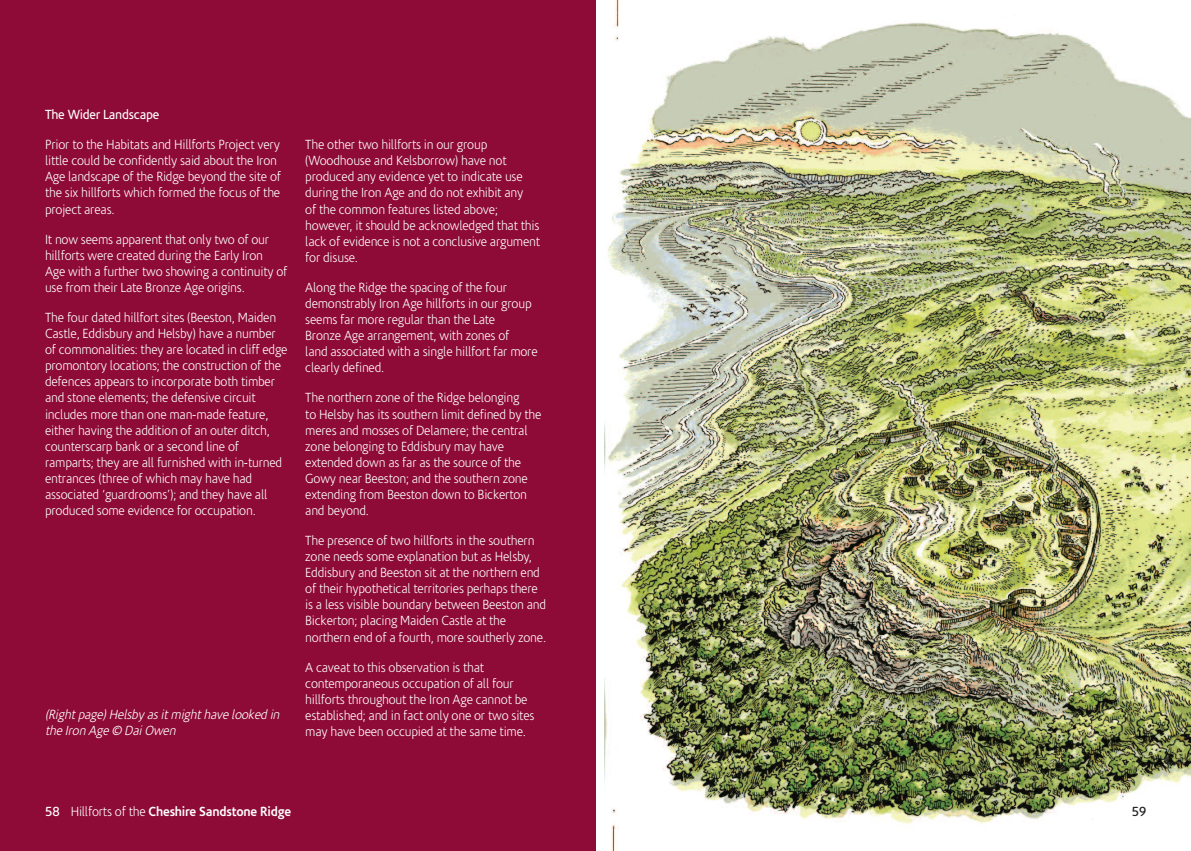
<style>
.page{position:relative;width:1191px;height:851px;background:#fff}
.page>*{position:absolute;margin:0;border:0;box-sizing:border-box;transform-origin:0 0}
.t1{font:300 13.38px/16px "Corisande";letter-spacing:-.015em;color:#fff;scale:.95 1}
.t2{font:italic 300 13.38px/16px "Corisande";color:#fff;scale:.95 1}
.t3{font:700 13.38px "Corisande";letter-spacing:-.015em;color:#fff;scale:.95 1}
.t4{font:13.38px "Corisande";letter-spacing:-.015em;color:#fff;scale:.95 1}
.t5{font:13.38px "Corisande";color:#231f20}
.s1{font-weight:400}
.s2{font-weight:300}
</style>
<div class="page">
<div style="left:0;top:0;width:595px;height:850px;background:#8e0a37"></div>
<img style="left:604px;top:0;width:587px;height:850px">
<p class="t4" style="left:45px;top:107px;width:122px">The Wider Landscape</p>
<p class="t1" style="left:45px;top:137px;width:250px">Prior to the Habitats and Hillforts Project very little could be confidently said about the Iron Age landscape of the Ridge beyond the site of the six hillforts which formed the focus of the project areas.</p>
<p class="t1" style="left:45px;top:231px;width:257px">It now seems apparent that only two of our hillforts were created during the Early Iron<br>Age with a further two showing a continuity of use from their Late Bronze Age origins.</p>
<p class="t1" style="left:45px;top:310px;width:257px">The four dated hillfort sites (Beeston, Maiden Castle, Eddisbury and Helsby) have a number of commonalities: they are located in cliff edge promontory locations; the construction of the defences appears to incorporate both timber and stone elements; the defensive circuit includes more than one man-made feature, either having the addition of an outer ditch, counterscarp bank or a second line of ramparts; they are all furnished with in-turned entrances (three of which may have had associated ‘guardrooms’); and they have all produced some evidence for occupation.</p>
<p class="t2" style="left:45px;top:707px;width:251px">(Right page) Helsby as it might have looked in the Iron Age © Dai Owen</p>
<p class="t1" style="left:305px;top:137px;width:249px">The other two hillforts in our group (Woodhouse and Kelsborrow) have not produced any evidence yet to indicate use during the Iron Age and do not exhibit any<br>of the common features listed above; however, it should be acknowledged that this lack of evidence is not a conclusive argument for disuse.</p>
<p class="t1" style="left:305px;top:280px;width:246px">Along the Ridge the spacing of the four demonstrably Iron Age hillforts in our group seems far more regular than the Late<br>Bronze Age arrangement, with zones of<br>land associated with a single hillfort far more clearly defined.</p>
<p class="t1" style="left:305px;top:390px;width:250px">The northern zone of the Ridge belonging<br>to Helsby has its southern limit defined by the meres and mosses of Delamere; the central zone belonging to Eddisbury may have extended down as far as the source of the Gowy near Beeston; and the southern zone extending from Beeston down to Bickerton and beyond.</p>
<p class="t1" style="left:305px;top:533px;width:255px">The presence of two hillforts in the southern zone needs some explanation but as Helsby, Eddisbury and Beeston sit at the northern end of their hypothetical territories perhaps there is a less visible boundary between Beeston and Bickerton; placing Maiden Castle at the northern end of a fourth, more southerly zone.</p>
<p class="t1" style="left:305px;top:659px;width:243px">A caveat to this observation is that contemporaneous occupation of all four hillforts throughout the Iron Age cannot be established; and in fact only one or two sites may have been occupied at the same time.</p>
<p class="t3" style="left:45px;top:803px;width:261px"><span class="s1">58</span> <span class="s2">Hillforts of the</span> Cheshire Sandstone Ridge</p>
<p class="t5" style="left:1131px;top:804px;width:16px">59</p>
</div>
